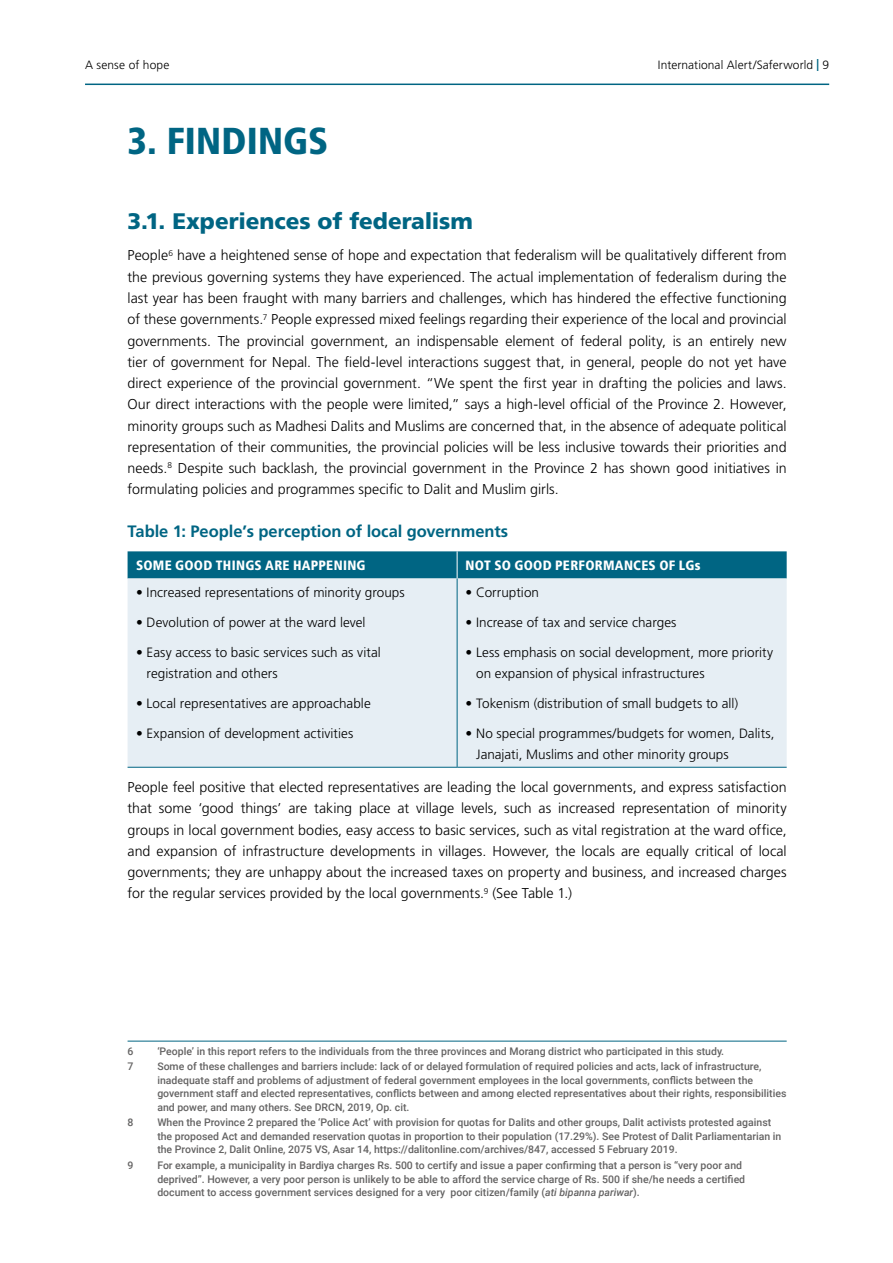
<style>
.page{position:relative;width:893px;height:1263px;background:#fff}
.page>*{position:absolute;margin:0;border:0;box-sizing:border-box;transform-origin:0 0}
.t1{font:900 condensed 37.5px "Frutiger LT Std";letter-spacing:.005em;color:#006583}
.t2{font:900 22.5px "Frutiger LT Std";color:#006583}
.t3{font:700 16.5px "Frutiger LT Std";letter-spacing:-.005em;color:#006583}
.t4{font:300 14.25px/21.3px "Frutiger LT Std";color:#000;text-align:justify}
.t5{font:300 13.5px/21.3px "Frutiger LT Std";letter-spacing:.005em;color:#000}
.t6{font:900 condensed 13.5px "Frutiger LT Std";letter-spacing:.02em;color:#fff}
.t7{font:300 12px "Frutiger LT Std";letter-spacing:.01em;color:#000}
.t8{font:500 10.5px/13.5px "Roboto";color:#646363}
.s1{font-weight:700;color:#006583}
.s2{font-style:italic}
</style>
<div class="page">
<div style="left:128px;top:578px;width:659px;height:189px;background:#e6eef4"></div>
<div style="left:128px;top:551px;width:659px;height:27px;background:#006583"></div>
<hr style="left:128px;top:767px;width:329px;height:1px;background:#006583">
<hr style="left:457px;top:578px;width:1px;height:189px;background:#006583">
<hr style="left:457px;top:767px;width:330px;height:1px;background:#006583">
<hr style="left:128px;top:1041px;width:659px;height:1px;background:#006583">
<hr style="left:85px;top:84px;width:744px;height:1px;background:#006583">
<p class="t7" style="left:85px;top:58px;width:86px">A sense of hope</p>
<p class="t7" style="left:658px;top:58px;width:173px">International Alert/Saferworld <span class="s1">|</span> 9</p>
<h1 class="t1" style="left:128px;top:119px;width:202px">3. FINDINGS</h1>
<h2 class="t2" style="left:128px;top:207px;width:347px">3.1. Experiences of federalism</h2>
<p class="t4" style="left:128px;top:245px;width:661px">People<sup>6</sup> have a heightened sense of hope and expectation that federalism will be qualitatively different from the previous governing systems they have experienced. The actual implementation of federalism during the last year has been fraught with many barriers and challenges, which has hindered the effective functioning of these governments.<sup>7</sup> People expressed mixed feelings regarding their experience of the local and provincial governments. The provincial government, an indispensable element of federal polity, is an entirely new tier of government for Nepal. The field-level interactions suggest that, in general, people do not yet have direct experience of the provincial government. “We spent the first year in drafting the policies and laws.<br>Our direct interactions with the people were limited,” says a high-level official of the Province 2. However, minority groups such as Madhesi Dalits and Muslims are concerned that, in the absence of adequate political representation of their communities, the provincial policies will be less inclusive towards their priorities and needs.<sup>8</sup> Despite such backlash, the provincial government in the Province 2 has shown good initiatives in formulating policies and programmes specific to Dalit and Muslim girls.</p>
<p class="t3" style="left:128px;top:521px;width:382px">Table 1: People’s perception of local governments</p>
<p class="t6" style="left:136px;top:557px;width:231px">SOME GOOD THINGS ARE HAPPENING</p>
<p class="t6" style="left:466px;top:557px;width:236px">NOT SO GOOD PERFORMANCES OF LGs</p>
<p class="t5" style="left:136px;top:582px;width:270px">• Increased representations of minority groups</p>
<p class="t5" style="left:136px;top:612px;width:231px">• Devolution of power at the ward level</p>
<p class="t5" style="left:147px;top:642px;width:236px;text-indent:-11px">• Easy access to basic services such as vital registration and others</p>
<p class="t5" style="left:136px;top:693px;width:236px">• Local representatives are approachable</p>
<p class="t5" style="left:136px;top:722px;width:219px">• Expansion of development activities</p>
<p class="t5" style="left:466px;top:582px;width:75px">• Corruption</p>
<p class="t5" style="left:466px;top:612px;width:212px">• Increase of tax and service charges</p>
<p class="t5" style="left:476px;top:642px;width:298px;text-indent:-11px">• Less emphasis on social development, more priority on expansion of physical infrastructures</p>
<p class="t5" style="left:466px;top:693px;width:274px">• Tokenism (distribution of small budgets to all)</p>
<p class="t5" style="left:476px;top:722px;width:300px;text-indent:-11px">• No special programmes/budgets for women, Dalits,<br>Janajati, Muslims and other minority groups</p>
<p class="t4" style="left:128px;top:777px;width:661px">People feel positive that elected representatives are leading the local governments, and express satisfaction that some ‘good things’ are taking place at village levels, such as increased representation of minority groups in local government bodies, easy access to basic services, such as vital registration at the ward office, and expansion of infrastructure developments in villages. However, the locals are equally critical of local governments; they are unhappy about the increased taxes on property and business, and increased charges for the regular services provided by the local governments.<sup>9</sup> (See Table 1.)</p>
<p class="t8" style="left:128px;top:1044px;width:7px">6</p>
<p class="t8" style="left:157px;top:1044px;width:568px">‘People’ in this report refers to the individuals from the three provinces and Morang district who participated in this study.</p>
<p class="t8" style="left:128px;top:1059px;width:7px">7</p>
<p class="t8" style="left:157px;top:1059px;width:631px">Some of these challenges and barriers include: lack of or delayed formulation of required policies and acts, lack of infrastructure, inadequate staff and problems of adjustment of federal government employees in the local governments, conflicts between the government staff and elected representatives, conflicts between and among elected representatives about their rights, responsibilities and power, and many others. See DRCN, 2019, Op. cit.</p>
<p class="t8" style="left:128px;top:1115px;width:7px">8</p>
<p class="t8" style="left:157px;top:1115px;width:626px">When the Province 2 prepared the ‘Police Act’ with provision for quotas for Dalits and other groups, Dalit activists protested against the proposed Act and demanded reservation quotas in proportion to their population (17.29%). See Protest of Dalit Parliamentarian in the Province 2, Dalit Online, 2075 VS, Asar 14, https://dalitonline.com/archives/847, accessed 5 February 2019.</p>
<p class="t8" style="left:128px;top:1158px;width:7px">9</p>
<p class="t8" style="left:157px;top:1158px;width:589px">For example, a municipality in Bardiya charges Rs. 500 to certify and issue a paper confirming that a person is “very poor and deprived”. However, a very poor person is unlikely to be able to afford the service charge of Rs. 500 if she/he needs a certified document to access government services designed for a very poor citizen/family (<span class="s2">ati bipanna pariwar</span>).</p>
</div>
